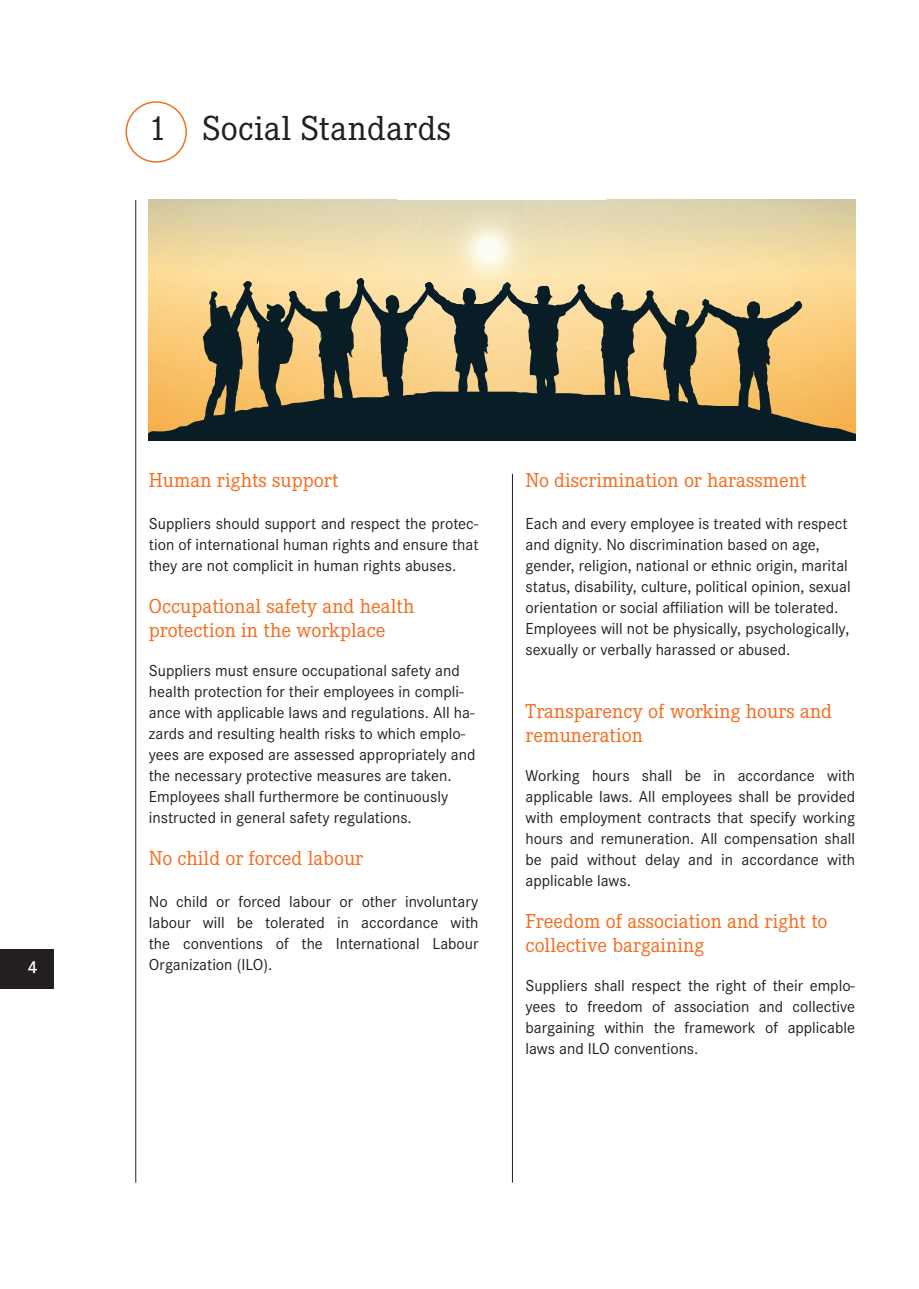
<style>
.page{position:relative;width:919px;height:1289px;background:#fff}
.page>*{position:absolute;margin:0;border:0;box-sizing:border-box;transform-origin:0 0}
.t1{font:36px "Corporate E";letter-spacing:.01em;color:#231f20}
.Absatzformat_head{font:21px/24px "Corporate E";color:#f36e21}
.t2{font:600 18px "Corporate S";color:#fff}
.Absatzformat_head-2{font:16.5px/21px "Corporate S";color:#231f20}
.ft_regular_corpora{font:16.5px/21px "Corporate S";color:#231f20;text-align:justify}
.Absatzformat_fliess{font:16.5px/21px "Corporate S";color:#231f20;text-align:justify}
</style>
<div class="page">
<div style="left:0;top:949px;width:53px;height:39px;background:#231f20"></div>
<hr style="left:135px;top:200px;width:1px;height:982px;background:#231f20">
<hr style="left:512px;top:474px;width:1px;height:708px;background:#231f20">
<div style="left:125px;top:101px;width:62px;height:62px;border:2px solid #f36e21;border-radius:50%"></div>
<img style="left:396px;top:228px;width:17px;height:49px">
<img style="left:526px;top:200px;width:38px;height:77px">
<img style="left:413px;top:212px;width:113px;height:65px">
<svg style="left:149px;top:277px;width:706px;height:163px;background:#8d7f5a"></svg>
<img style="left:425px;top:282px;width:86px;height:43px">
<p class="t1" style="left:149px;top:106px;width:304px">1 Social Standards</p>
<p class="t2" style="left:28px;top:955px;width:11px">4</p>
<p class="Absatzformat_head" style="left:149px;top:467px;width:191px">Human rights support</p>
<p class="Absatzformat_fliess" style="left:149px;top:512px;width:331px">Suppliers should support and respect the protec&shy;tion of international human rights and ensure that they are not complicit in human rights abuses.</p>
<p class="Absatzformat_head" style="left:149px;top:593px;width:267px">Occupational safety and health protection in the workplace</p>
<p class="Absatzformat_head-2" style="left:149px;top:659px;width:328px">Suppliers must ensure occupational safety and health protection for their employees in compli&shy;ance with applicable laws and regulations. All ha&shy;zards and resulting health risks to which emplo&shy;yees are exposed are assessed appropriately and the necessary protective measures are taken.<br>Employees shall furthermore be continuously instructed in general safety regulations.</p>
<p class="Absatzformat_head" style="left:149px;top:845px;width:216px">No child or forced labour</p>
<p class="ft_regular_corpora" style="left:149px;top:890px;width:331px">No child or forced labour or other involuntary labour will be tolerated in accordance with the conventions of the International Labour Organization (ILO).</p>
<p class="Absatzformat_head" style="left:525px;top:467px;width:282px">No discrimination or harassment</p>
<p class="Absatzformat_head-2" style="left:525px;top:512px;width:326px">Each and every employee is treated with respect and dignity. No discrimination based on age, gender, religion, national or ethnic origin, marital status, disability, culture, political opinion, sexual orientation or social affiliation will be tolerated.<br>Employees will not be physically, psychologically, sexually or verbally harassed or abused.</p>
<p class="Absatzformat_head" style="left:525px;top:698px;width:308px">Transparency of working hours and remuneration</p>
<p class="ft_regular_corpora" style="left:525px;top:764px;width:331px">Working hours shall be in accordance with applicable laws. All employees shall be provided with employment contracts that specify working hours and remuneration. All compensation shall be paid without delay and in accordance with applicable laws.</p>
<p class="Absatzformat_head" style="left:525px;top:908px;width:303px">Freedom of association and right to collective bargaining</p>
<p class="ft_regular_corpora" style="left:525px;top:974px;width:331px">Suppliers shall respect the right of their emplo&shy;yees to freedom of association and collective bargaining within the framework of applicable laws and ILO conventions.</p>
</div>
